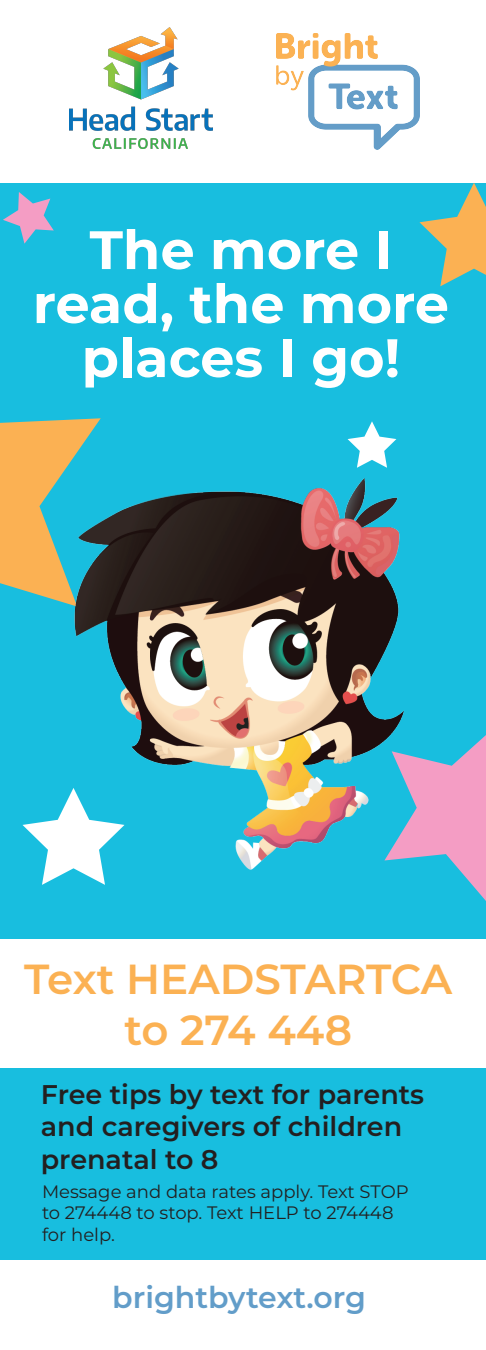
<style>
.page{position:relative;width:486px;height:1350px;background:#fff}
.page>*{position:absolute;margin:0;border:0;box-sizing:border-box;transform-origin:0 0}
.t1{font:700 54px/54px "Montserrat";color:#fff;text-align:center}
.t2{font:600 42px/50.4px "Montserrat";letter-spacing:-.005em;color:#fbb153;text-align:center}
.t3{font:600 30px "Montserrat";color:#629dc9}
.t4{font:600 27px/32.4px "Montserrat";color:#231f20}
.t5{font:18px/21.6px "Montserrat";color:#231f20}
</style>
<div class="page">
<div style="left:0;top:183px;width:486px;height:1077px;background:#18bedf"></div>
<div style="left:0;top:939px;width:486px;height:129px;background:#fff"></div>
<svg style="left:0;top:418px;width:101px;height:178px;background:#eab15d"></svg>
<svg style="left:369px;top:421px;width:6px;height:5px"></svg>
<svg style="left:478px;top:735px;width:8px;height:166px"></svg>
<svg style="left:22px;top:822px;width:20px;height:22px"></svg>
<svg style="left:420px;top:183px;width:66px;height:103px"></svg>
<svg style="left:3px;top:192px;width:51px;height:52px"></svg>
<img style="left:42px;top:426px;width:436px;height:466px">
<img style="left:69px;top:27px;width:143px;height:121px">
<img style="left:276px;top:33px;width:144px;height:117px">
<h1 class="t1" style="left:33px;top:220px;width:418px">The more I read, the more places I go!</h1>
<h2 class="t2" style="left:24px;top:952px;width:430px">Text HEADSTARTCA to 274 448</h2>
<h3 class="t4" style="left:41px;top:1077px;width:385px">Free tips by text for parents and caregivers of children prenatal to 8</h3>
<p class="t5" style="left:42px;top:1180px;width:368px">Message and data rates apply. Text STOP to 274448 to stop. Text HELP to 274448 for help.</p>
<h3 class="t3" style="left:112px;top:1276px;width:255px">brightbytext.org</h3>
</div>
